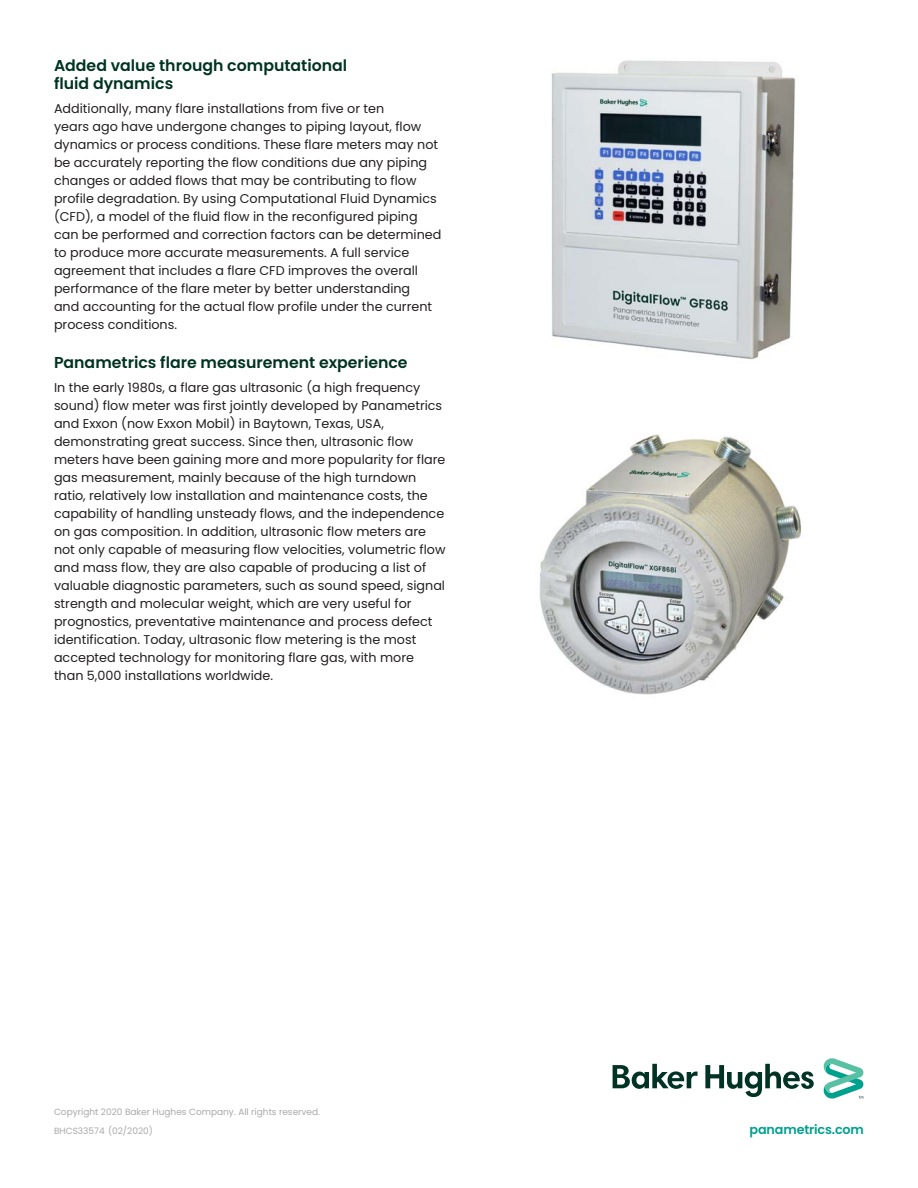
<style>
.page{position:relative;width:918px;height:1188px;background:#fff}
.page>*{position:absolute;margin:0;border:0;box-sizing:border-box;transform-origin:0 0}
._10_5pt-body_subhead{font:600 15.75px/18px "Poppins";color:#003323}
._8_5pt-body_text{font:12.75px/18px "Poppins";color:#231f20}
.t1{font:600 12.75px "Poppins";letter-spacing:-.01em;color:#00a08f}
._6pt-legal_footnote{font:9px "Poppins";color:#a8a9ad}
</style>
<div class="page">
<img style="left:551px;top:60px;width:244px;height:300px">
<img style="left:539px;top:434px;width:263px;height:261px">
<svg style="left:613px;top:1058px;width:251px;height:41px"></svg>
<p class="_10_5pt-body_subhead" style="left:54px;top:56px;width:295px">Added value through computational fluid dynamics</p>
<p class="_8_5pt-body_text" style="left:54px;top:100px;width:389px">Additionally, many flare installations from five or ten<br>years ago have undergone changes to piping layout, flow dynamics or process conditions. These flare meters may not be accurately reporting the flow conditions due any piping changes or added flows that may be contributing to flow profile degradation. By using Computational Fluid Dynamics (CFD), a model of the fluid flow in the reconfigured piping can be performed and correction factors can be determined to produce more accurate measurements. A full service agreement that includes a flare CFD improves the overall performance of the flare meter by better understanding<br>and accounting for the actual flow profile under the current process conditions.</p>
<p class="_10_5pt-body_subhead" style="left:54px;top:353px;width:355px">Panametrics flare measurement experience</p>
<p class="_8_5pt-body_text" style="left:54px;top:379px;width:393px">In the early 1980s, a flare gas ultrasonic (a high frequency sound) flow meter was first jointly developed by Panametrics and Exxon (now Exxon Mobil) in Baytown, Texas, USA, demonstrating great success. Since then, ultrasonic flow meters have been gaining more and more popularity for flare gas measurement, mainly because of the high turndown ratio, relatively low installation and maintenance costs, the capability of handling unsteady flows, and the independence on gas composition. In addition, ultrasonic flow meters are not only capable of measuring flow velocities, volumetric flow and mass flow, they are also capable of producing a list of valuable diagnostic parameters, such as sound speed, signal strength and molecular weight, which are very useful for prognostics, preventative maintenance and process defect identification. Today, ultrasonic flow metering is the most accepted technology for monitoring flare gas, with more than 5,000 installations worldwide.</p>
<p class="_6pt-legal_footnote" style="left:54px;top:1107px;width:268px">Copyright 2020 Baker Hughes Company. All rights reserved.</p>
<p class="_6pt-legal_footnote" style="left:54px;top:1126px;width:100px">BHCS33574 (02/2020)</p>
<p class="t1" style="left:749px;top:1122px;width:116px">panametrics.com</p>
</div>
